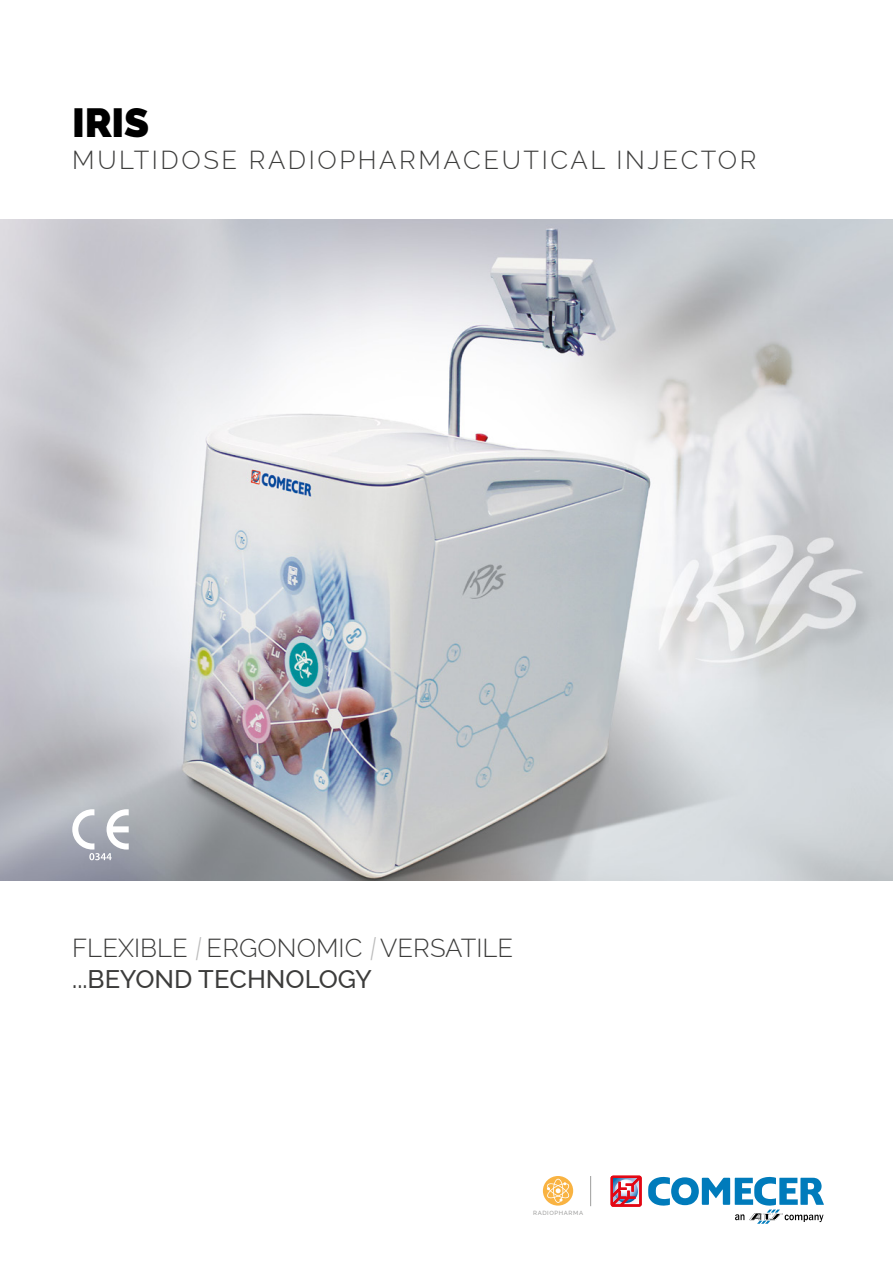
<style>
.page{position:relative;width:893px;height:1263px;background:#fff}
.page>*{position:absolute;margin:0;border:0;box-sizing:border-box;transform-origin:0 0}
._01_Titolo_Copertina{font:900 40.5px "Raleway";color:#000}
._02_Sottotitolo_Cope{font:300 25.5px "Raleway";letter-spacing:.1em;color:#3c3c3b}
._03_Payoff_documento{font:300 25.5px "Raleway";color:#3c3c3b}
._03_Payoff_documento-2{font:500 25.5px "Raleway";color:#3c3c3b}
.t1{font:500 6px "Raleway";letter-spacing:.1em;color:#9d9d9c}
.s1{font-style:italic;color:#bababa}
</style>
<div class="page">
<div style="left:543px;top:1176px;width:30px;height:29px;background:#f9b342;border-radius:50%"></div>
<svg style="left:546px;top:1179px;width:24px;height:24px"></svg>
<svg style="left:611px;top:1176px;width:30px;height:30px"></svg>
<svg style="left:648px;top:1177px;width:176px;height:47px"></svg>
<hr style="left:590px;top:1176px;width:1px;height:30px;background:#9d9d9c">
<img style="left:0;top:219px;width:893px;height:661px">
<svg style="left:72px;top:809px;width:57px;height:51px"></svg>
<p class="_01_Titolo_Copertina" style="left:72px;top:99px;width:78px">IRIS</p>
<p class="_02_Sottotitolo_Cope" style="left:72px;top:145px;width:686px">MULTIDOSE RADIOPHARMACEUTICAL INJECTOR</p>
<p class="_03_Payoff_documento" style="left:72px;top:933px;width:442px">FLEXIBLE <span class="s1">|</span>ERGONOMIC <span class="s1">|</span>VERSATILE</p>
<p class="_03_Payoff_documento-2" style="left:72px;top:964px;width:301px">...BEYOND TECHNOLOGY</p>
<p class="t1" style="left:533px;top:1209px;width:51px">RADIOPHARMA</p>
</div>
